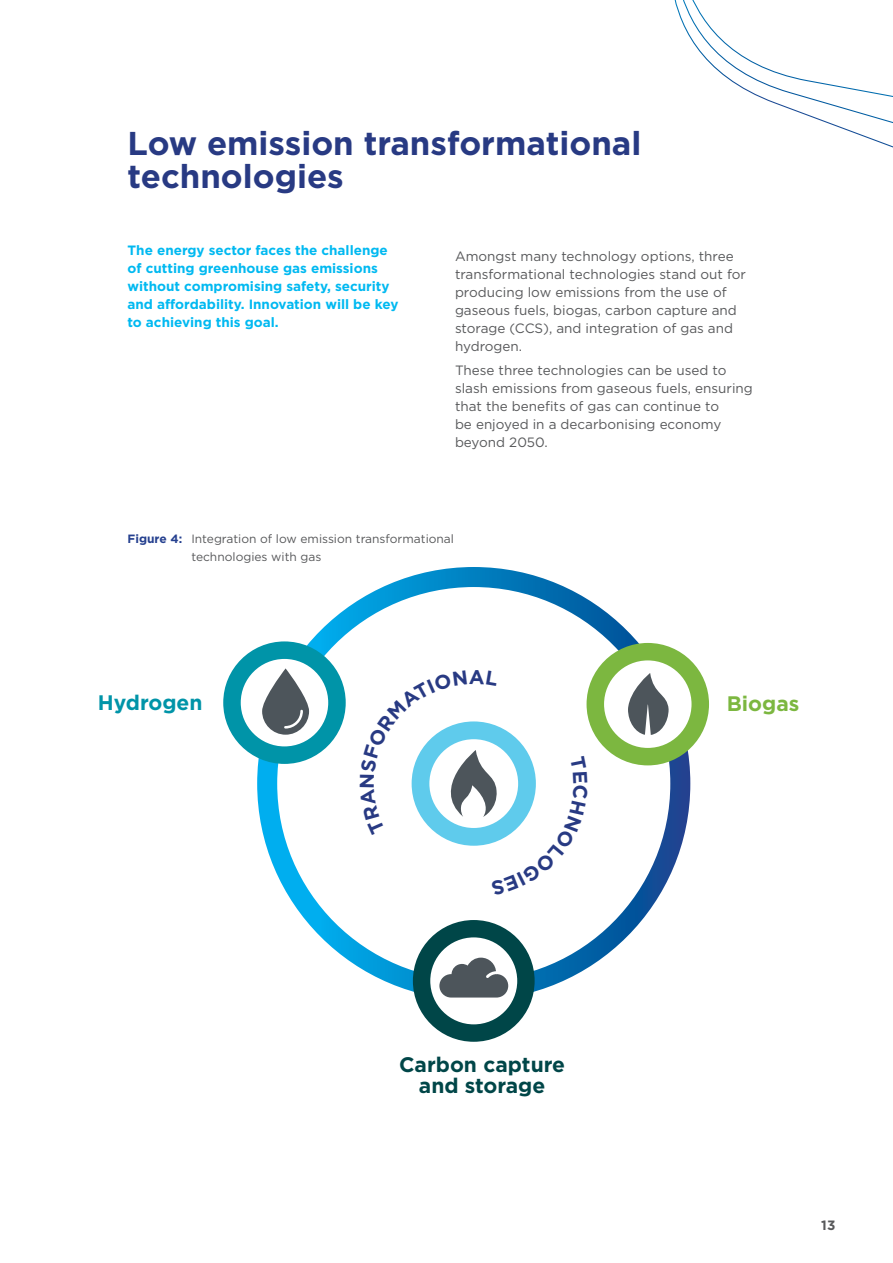
<style>
.page{position:relative;width:893px;height:1263px;background:#fff}
.page>*{position:absolute;margin:0;border:0;box-sizing:border-box;transform-origin:0 0}
.t1{font:700 33px/33px "Gotham";color:#283a83}
.t2{font:700 21px/21px "Gotham";color:#004648;text-align:center}
.t3{font:700 21px "Gotham";color:#0094a8}
.t4{font:700 21px "Gotham";color:#7cb740}
.t5{font:13.5px/18px "Gotham";color:#58595b}
.t6{font:700 13.5px/18px "Gotham";color:#00b9f1}
.t7{font:700 13.5px "Gotham";color:#58595b}
.t8{font:12px/18px "Gotham";color:#58595b}
.s1{font-weight:700;color:#25408f}
</style>
<div class="page">
<svg style="left:257px;top:567px;width:433px;height:433px"></svg>
<div style="left:277px;top:587px;width:393px;height:393px;background:#fff;border-radius:50%"></div>
<div style="left:223px;top:641px;width:123px;height:123px;background:#0094a8;border-radius:50%"></div>
<div style="left:241px;top:659px;width:87px;height:87px;background:#fff;border-radius:50%"></div>
<svg style="left:262px;top:668px;width:47px;height:67px"></svg>
<div style="left:413px;top:920px;width:122px;height:122px;background:#004648;border-radius:50%"></div>
<div style="left:430px;top:937px;width:87px;height:87px;background:#fff;border-radius:50%"></div>
<svg style="left:439px;top:958px;width:69px;height:39px"></svg>
<div style="left:587px;top:643px;width:122px;height:122px;background:#7cb740;border-radius:50%"></div>
<div style="left:604px;top:660px;width:87px;height:88px;background:#fff;border-radius:50%"></div>
<svg style="left:628px;top:673px;width:41px;height:62px"></svg>
<svg style="left:674px;top:0;width:219px;height:148px"></svg>
<svg style="left:411px;top:691px;width:177px;height:155px"></svg>
<h1 class="t1" style="left:128px;top:126px;width:515px">Low emission transformational technologies</h1>
<p class="t6" style="left:128px;top:241px;width:272px">The energy sector faces the challenge of cutting greenhouse gas emissions without compromising safety, security and affordability. Innovation will be key to achieving this goal.</p>
<p class="t5" style="left:455px;top:247px;width:293px">Amongst many technology options, three transformational technologies stand out for producing low emissions from the use of gaseous fuels, biogas, carbon capture and storage (CCS), and integration of gas and hydrogen.</p>
<p class="t5" style="left:455px;top:361px;width:299px">These three technologies can be used to slash emissions from gaseous fuels, ensuring that the benefits of gas can continue to<br>be enjoyed in a decarbonising economy beyond 2050.</p>
<p class="t8" style="left:191px;top:529px;width:264px;text-indent:-64px"><span class="s1">Figure 4:</span> Integration of low emission transformational technologies with gas</p>
<h2 class="t3" style="left:98px;top:690px;width:106px">Hydrogen</h2>
<h2 class="t4" style="left:727px;top:691px;width:74px">Biogas</h2>
<h2 class="t2" style="left:399px;top:1053px;width:167px">Carbon capture and storage</h2>
<p class="t7" style="left:821px;top:1217px;width:16px">13</p>
</div>
